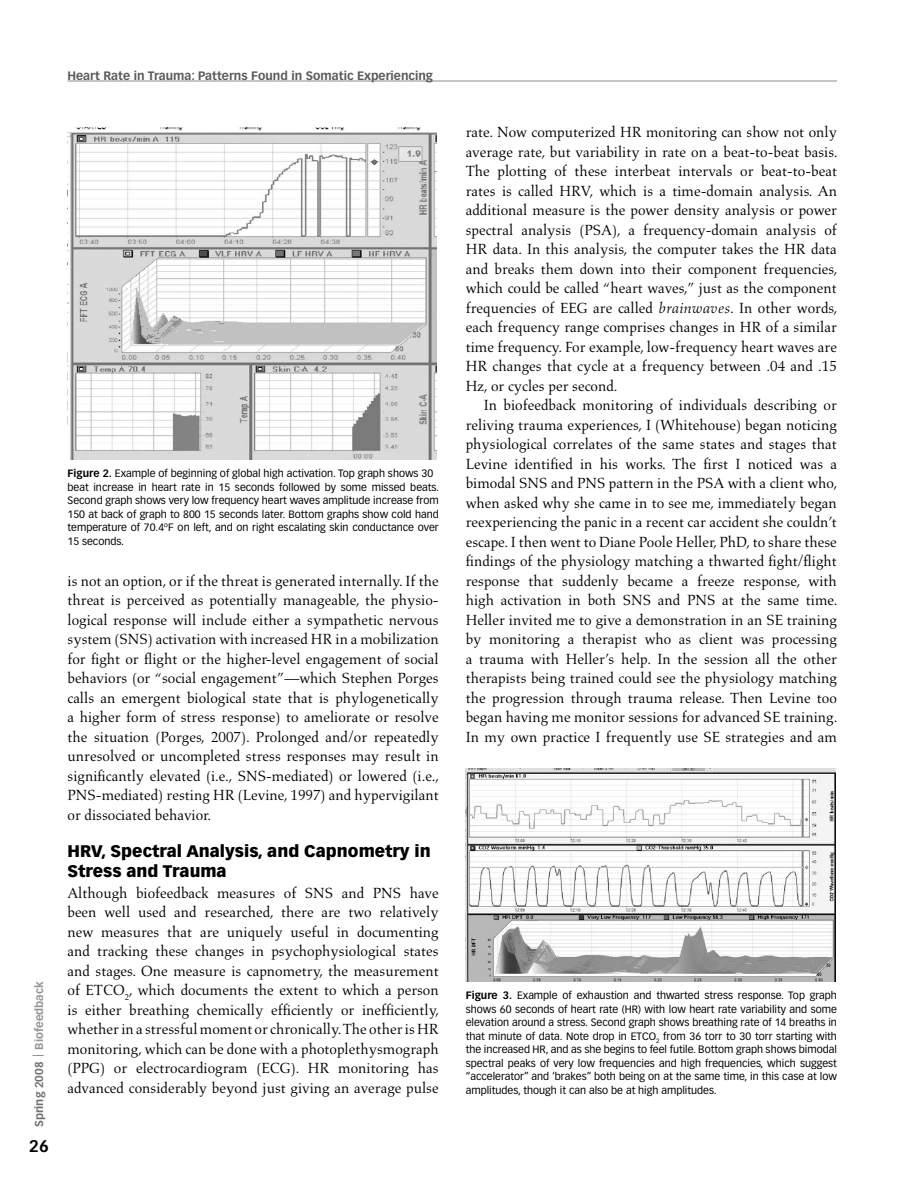
<style>
.page{position:relative;width:918px;height:1188px;background:#fff}
.page>*{position:absolute;margin:0;border:0;box-sizing:border-box;transform-origin:0 0}
.t1{font:900 16.5px/19.5px "Vectora LH";color:#000}
.t2{font:700 16.5px "Vectora LH";color:#000}
.t3{font:15px/19.5px "Aldus";color:#000;text-align:justify}
.t4{font:700 12px "Vectora LH";color:#58595b}
.t5{font:700 11.25px "Vectora LH";color:#939598}
.t6{font:10.5px/13.5px "Vectora LH";color:#000;text-align:justify}
.s1{color:#6d6f71}
.s2{font-weight:700}
.s3{font-style:italic}
</style>
<div class="page">
<hr style="left:68px;top:80px;width:769px;height:2px;background:#b1b4b6">
<img style="left:466px;top:769px;width:369px;height:212px">
<img style="left:68px;top:127px;width:369px;height:332px">
<p class="t4" style="left:68px;top:69px;width:367px">Heart Rate in Trauma: Patterns Found in Somatic Experiencing</p>
<p class="t5" style="left:32px;top:1127px;width:147px;rotate:-90deg"><span class="s1">Spring 2008</span> Biofeedback</p>
<p class="t2" style="left:29px;top:1136px;width:21px">26</p>
<p class="t6" style="left:68px;top:467px;width:373px;text-align:left"><span class="s2">Figure 2.</span> Example of beginning of global high activation. Top graph shows 30 beat increase in heart rate in 15 seconds followed by some missed beats.<br>Second graph shows very low frequency heart waves amplitude increase from 150 at back of graph to 800 15 seconds later. Bottom graphs show cold hand temperature of 70.4ºF on left, and on right escalating skin conductance over 15 seconds.</p>
<p class="t3" style="left:68px;top:571px;width:373px">is not an option, or if the threat is generated internally. If the threat is perceived as potentially manageable, the physio&shy;logical response will include either a sympathetic nervous system (SNS) activation with increased HR in a mobilization for fight or flight or the higher-level engagement of social behaviors (or “social engagement”—which Stephen Porges calls an emergent biological state that is phylogenetically a higher form of stress response) to ameliorate or resolve the situation (Porges, 2007). Prolonged and/or repeatedly unresolved or uncompleted stress responses may result in significantly elevated (i.e., SNS-mediated) or lowered (i.e., PNS-mediated) resting HR (Levine, 1997) and hypervigilant or dissociated behavior.</p>
<p class="t1" style="left:68px;top:841px;width:365px">HRV, Spectral Analysis, and Capnometry in<br>Stress and Trauma</p>
<p class="t3" style="left:68px;top:883px;width:373px">Although biofeedback measures of SNS and PNS have been well used and researched, there are two relatively new measures that are uniquely useful in documenting and tracking these changes in psychophysiological states and stages. One measure is capnometry, the measurement of ETCO<sub>2</sub>, which documents the extent to which a person is either breathing chemically efficiently or inefficiently, whether in a stressful moment or chronically. The other is HR monitoring, which can be done with a photoplethysmograph (PPG) or electrocardiogram (ECG). HR monitoring has advanced considerably beyond just giving an average pulse</p>
<p class="t3" style="left:466px;top:123px;width:373px">rate. Now computerized HR monitoring can show not only average rate, but variability in rate on a beat-to-beat basis.<br>The plotting of these interbeat intervals or beat-to-beat rates is called HRV, which is a time-domain analysis. An additional measure is the power density analysis or power spectral analysis (PSA), a frequency-domain analysis of HR data. In this analysis, the computer takes the HR data and breaks them down into their component frequencies, which could be called “heart waves,” just as the component frequencies of EEG are called <span class="s3">brainwaves</span>. In other words, each frequency range comprises changes in HR of a similar time frequency. For example, low-frequency heart waves are HR changes that cycle at a frequency between .04 and .15<br>Hz, or cycles per second.</p>
<p class="t3" style="left:466px;top:396px;width:373px;text-indent:18px">In biofeedback monitoring of individuals describing or reliving trauma experiences, I (Whitehouse) began noticing physiological correlates of the same states and stages that Levine identified in his works. The first I noticed was a bimodal SNS and PNS pattern in the PSA with a client who, when asked why she came in to see me, immediately began reexperiencing the panic in a recent car accident she couldn’t escape. I then went to Diane Poole Heller, PhD, to share these findings of the physiology matching a thwarted fight/flight response that suddenly became a freeze response, with high activation in both SNS and PNS at the same time.<br>Heller invited me to give a demonstration in an SE training by monitoring a therapist who as client was processing a trauma with Heller’s help. In the session all the other therapists being trained could see the physiology matching the progression through trauma release. Then Levine too began having me monitor sessions for advanced SE training.<br>In my own practice I frequently use SE strategies and am</p>
<p class="t6" style="left:466px;top:989px;width:373px"><span class="s2">Figure 3.</span> Example of exhaustion and thwarted stress response. Top graph shows 60 seconds of heart rate (HR) with low heart rate variability and some elevation around a stress. Second graph shows breathing rate of 14 breaths in that minute of data. Note drop in ETCO<sub>2</sub> from 36 torr to 30 torr starting with the increased HR, and as she begins to feel futile. Bottom graph shows bimodal spectral peaks of very low frequencies and high frequencies, which suggest “accelerator” and ‘brakes” both being on at the same time, in this case at low amplitudes, though it can also be at high amplitudes.</p>
</div>
